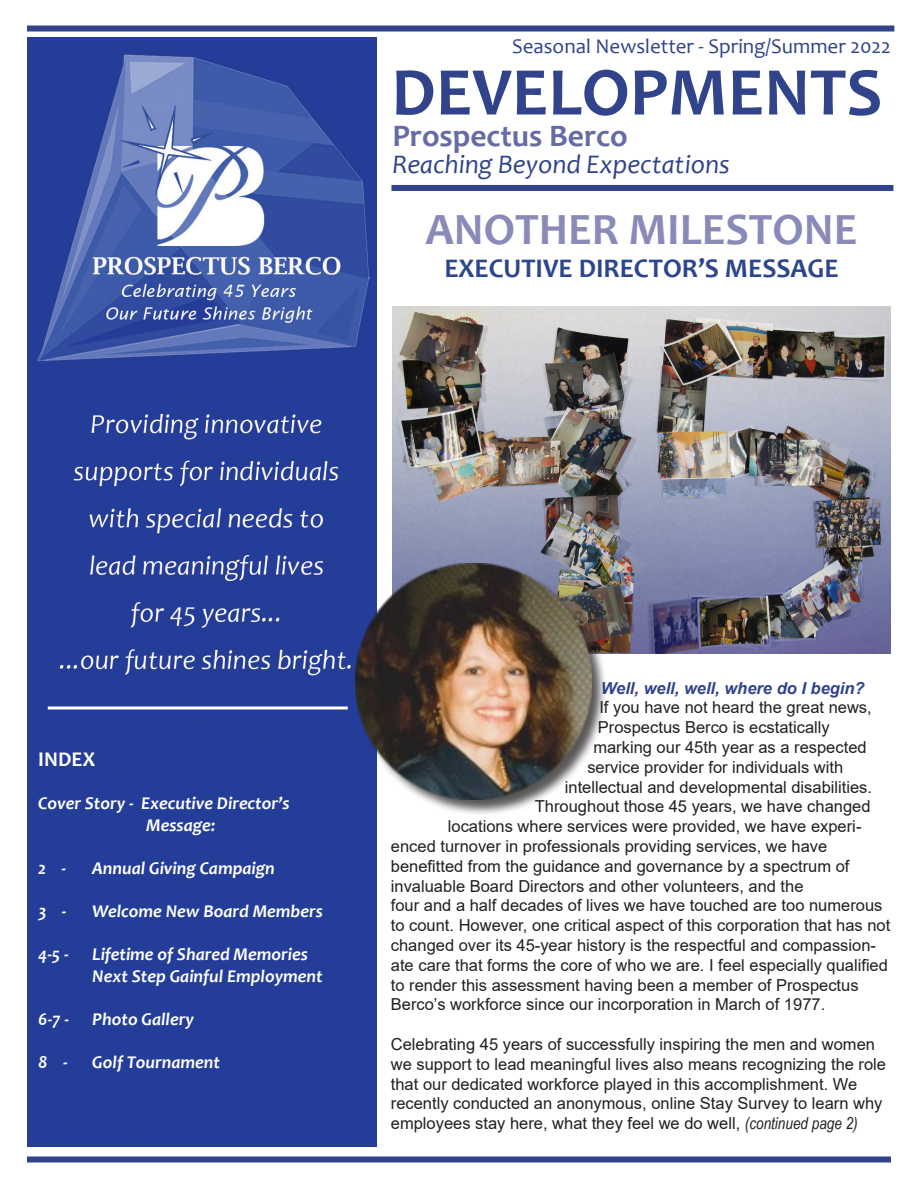
<style>
.page{position:relative;width:918px;height:1188px;background:#fff}
.page>*{position:absolute;margin:0;border:0;box-sizing:border-box;transform-origin:0 0}
.t1{font:700 69px "Candara";color:#30438b}
.t2{font:700 45px "Candara";color:#898ab8}
.t3{font:700 31.5px "Candara";color:#656ba5}
.t4{font:italic 27px "Candara";color:#30438b}
.t5{font:700 27px "Candara";color:#2c458b}
.t6{font:21px "Candara";color:#30438b}
.t7{font:700 21px "Candara";color:#fff}
.t8{font:italic 700 18px/21.6px "Candara";color:#fff}
.t9{font:16.5px/19.8px "Arial";color:#231f20}
.t10{font:italic 700 16.5px "Arial";color:#30438b}
.s1{font-family:"Arial Narrow";font-style:italic}
</style>
<div class="page">
<div style="left:27px;top:1156px;width:864px;height:6px;background:#30438b"></div>
<img style="left:27px;top:38px;width:349px;height:1108px">
<div style="left:27px;top:26px;width:867px;height:6px;background:#30438b"></div>
<svg style="left:48px;top:706px;width:300px;height:4px"></svg>
<img style="left:392px;top:307px;width:499px;height:347px">
<div style="left:356px;top:564px;width:252px;height:252px;background:#231f20;opacity:.75"></div>
<img style="left:356px;top:564px;width:235px;height:235px">
<div style="left:391px;top:185px;width:502px;height:6px;background:#30438b"></div>
<p class="t6" style="left:512px;top:33px;width:381px">Seasonal Newsletter - Spring/Summer 2022</p>
<p class="t1" style="left:391px;top:49px;width:493px">DEVELOPMENTS</p>
<p class="t3" style="left:392px;top:116px;width:237px">Prospectus Berco</p>
<p class="t4" style="left:392px;top:147px;width:339px">Reaching Beyond Expectations</p>
<p class="t2" style="left:425px;top:202px;width:434px">ANOTHER MILESTONE</p>
<p class="t5" style="left:444px;top:251px;width:396px">EXECUTIVE DIRECTOR’S MESSAGE</p>
<p class="t7" style="left:38px;top:746px;width:58px">INDEX</p>
<p class="t8" style="left:146px;top:792px;width:145px;text-indent:-108px">Cover Story - Executive Director’s<br>Message:</p>
<p class="t8" style="left:38px;top:857px;width:29px">2 -</p>
<p class="t8" style="left:92px;top:857px;width:184px">Annual Giving Campaign</p>
<p class="t8" style="left:38px;top:900px;width:30px">3 -</p>
<p class="t8" style="left:92px;top:900px;width:232px">Welcome New Board Members</p>
<p class="t8" style="left:38px;top:943px;width:32px">4-5 -</p>
<p class="t8" style="left:92px;top:943px;width:217px">Lifetime of Shared Memories</p>
<p class="t8" style="left:92px;top:965px;width:232px">Next Step Gainful Employment</p>
<p class="t8" style="left:38px;top:1008px;width:32px">6-7 -</p>
<p class="t8" style="left:92px;top:1008px;width:103px">Photo Gallery</p>
<p class="t8" style="left:38px;top:1051px;width:31px">8 -</p>
<p class="t8" style="left:92px;top:1051px;width:129px">Golf Tournament</p>
<p class="t10" style="left:601px;top:677px;width:265px">Well, well, well, where do I begin?</p>
<p class="t9" style="left:599px;top:698px;width:274px">If you have not heard the great news,</p>
<p class="t9" style="left:598px;top:717px;width:233px">Prospectus Berco is ecstatically</p>
<p class="t9" style="left:593px;top:737px;width:275px">marking our 45th year as a respected</p>
<p class="t9" style="left:587px;top:757px;width:257px">service provider for individuals with</p>
<p class="t9" style="left:565px;top:777px;width:309px">intellectual and developmental disabilities.</p>
<p class="t9" style="left:535px;top:797px;width:337px">Throughout those 45 years, we have changed</p>
<p class="t9" style="left:448px;top:816px;width:415px">locations where services were provided, we have experi-</p>
<p class="t9" style="left:391px;top:836px;width:438px">enced turnover in professionals providing services, we have</p>
<p class="t9" style="left:391px;top:856px;width:460px">benefitted from the guidance and governance by a spectrum of</p>
<p class="t9" style="left:391px;top:876px;width:414px">invaluable Board Directors and other volunteers, and the</p>
<p class="t9" style="left:391px;top:896px;width:493px">four and a half decades of lives we have touched are too numerous</p>
<p class="t9" style="left:391px;top:915px;width:501px">to count. However, one critical aspect of this corporation that has not</p>
<p class="t9" style="left:391px;top:935px;width:487px">changed over its 45-year history is the respectful and compassion-</p>
<p class="t9" style="left:391px;top:955px;width:499px">ate care that forms the core of who we are. I feel especially qualified</p>
<p class="t9" style="left:391px;top:975px;width:469px">to render this assessment having been a member of Prospectus</p>
<p class="t9" style="left:391px;top:995px;width:436px">Berco’s workforce since our incorporation in March of 1977.</p>
<p class="t9" style="left:391px;top:1034px;width:497px">Celebrating 45 years of successfully inspiring the men and women we support to lead meaningful lives also means recognizing the role that our dedicated workforce played in this accomplishment. We recently conducted an anonymous, online Stay Survey to learn why employees stay here, what they feel we do well, <span class="s1">(continued page 2)</span></p>
</div>
